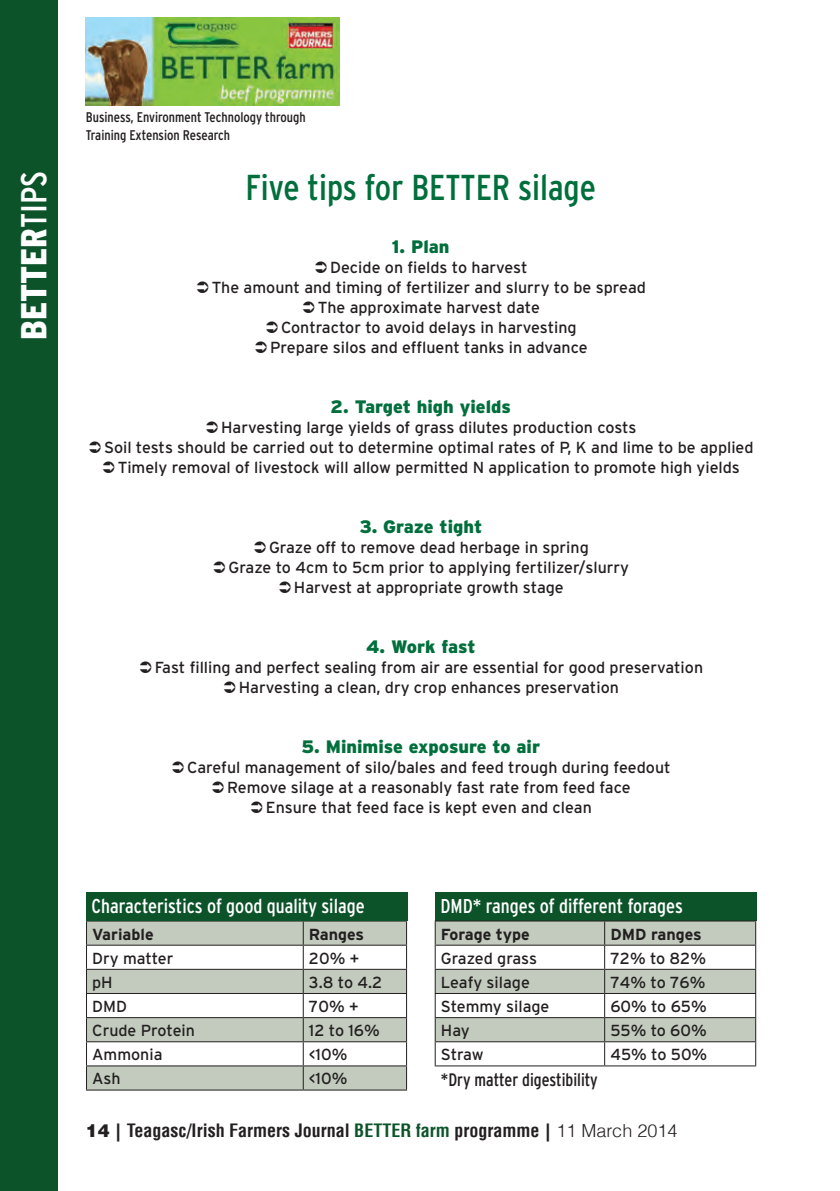
<style>
.page{position:relative;width:840px;height:1191px;background:#fff}
.page>*{position:absolute;margin:0;border:0;box-sizing:border-box;transform-origin:0 0}
.t1{font:condensed 36px "Interstate";color:#006f3c}
.t2{font:900 condensed 36px "Interstate";color:#fff}
.t3{font:condensed 20px "Interstate";color:#fff}
.t4{font:900 18px "Interstate";color:#006f3c}
.t5{font:700 condensed 18px "Helvetica LT";color:#231f20}
.t6{font:condensed 18px "Interstate";color:#231f20}
.t7{font:16px/20px "Interstate";color:#231f20;text-align:center}
.t8{font:700 16px "Interstate";color:#231f20}
.t9{font:condensed 14px/18px "Interstate";color:#231f20}
.s1{font-weight:400}
.s2{font-weight:900;font-stretch:normal}
.s3{color:#0d532a}
.s4{font-weight:300;font-stretch:normal}
</style>
<div class="page">
<img style="left:86px;top:18px;width:253px;height:88px">
<div style="left:0;top:0;width:57px;height:1191px;background:#0d532a"></div>
<svg style="left:87px;top:921px;width:319px;height:168px;fill:#c2cbbe"></svg>
<hr style="left:86px;top:920px;width:217px;height:1px;background:#231f20">
<hr style="left:303px;top:920px;width:104px;height:1px;background:#231f20">
<hr style="left:86px;top:944px;width:217px;height:1px;background:#231f20">
<hr style="left:303px;top:944px;width:104px;height:1px;background:#231f20">
<hr style="left:86px;top:968px;width:217px;height:1px;background:#231f20">
<hr style="left:303px;top:968px;width:104px;height:1px;background:#231f20">
<hr style="left:86px;top:993px;width:217px;height:1px;background:#231f20">
<hr style="left:303px;top:993px;width:104px;height:1px;background:#231f20">
<hr style="left:86px;top:1017px;width:217px;height:1px;background:#231f20">
<hr style="left:303px;top:1017px;width:104px;height:1px;background:#231f20">
<hr style="left:86px;top:1041px;width:217px;height:1px;background:#231f20">
<hr style="left:303px;top:1041px;width:104px;height:1px;background:#231f20">
<hr style="left:86px;top:1065px;width:217px;height:1px;background:#231f20">
<svg style="left:86px;top:921px;width:1px;height:168px"></svg>
<hr style="left:303px;top:1065px;width:104px;height:1px;background:#231f20">
<svg style="left:302px;top:921px;width:1px;height:168px"></svg>
<svg style="left:406px;top:921px;width:1px;height:168px"></svg>
<hr style="left:86px;top:1089px;width:217px;height:1px;background:#231f20">
<hr style="left:303px;top:1089px;width:104px;height:1px;background:#231f20">
<div style="left:86px;top:891px;width:321px;height:29px;background:#0d532a"></div>
<div style="left:434px;top:891px;width:321px;height:29px;background:#0d532a"></div>
<hr style="left:434px;top:920px;width:170px;height:1px;background:#231f20">
<hr style="left:604px;top:920px;width:151px;height:1px;background:#231f20">
<svg style="left:434px;top:921px;width:321px;height:144px"></svg>
<hr style="left:434px;top:1065px;width:170px;height:1px;background:#231f20">
<hr style="left:604px;top:1065px;width:151px;height:1px;background:#231f20">
<p class="t2" style="left:14px;top:340px;width:171px;rotate:-90deg">BETTER<span class="s1">TIPS</span></p>
<p class="t9" style="left:86px;top:108px;width:221px">Business, Environment Technology through<br>Training Extension Research</p>
<p class="t1" style="left:245px;top:167px;width:352px">Five tips for BETTER silage</p>
<p class="t4" style="left:392px;top:236px;width:59px">1. Plan</p>
<p class="t7" style="left:212px;top:257px;width:435px">Decide on fields to harvest<br>The amount and timing of fertilizer and slurry to be spread The approximate harvest date<br>Contractor to avoid delays in harvesting<br>Prepare silos and effluent tanks in advance</p>
<p class="t4" style="left:330px;top:396px;width:182px">2. Target high yields</p>
<p class="t7" style="left:104px;top:417px;width:650px">Harvesting large yields of grass dilutes production costs<br>Soil tests should be carried out to determine optimal rates of P, K and lime to be applied<br>Timely removal of livestock will allow permitted N application to promote high yields</p>
<p class="t4" style="left:359px;top:516px;width:124px">3. Graze tight</p>
<p class="t7" style="left:228px;top:537px;width:402px">Graze off to remove dead herbage in spring<br>Graze to 4cm to 5cm prior to applying fertilizer/slurry<br>Harvest at appropriate growth stage</p>
<p class="t4" style="left:366px;top:636px;width:111px">4. Work fast</p>
<p class="t7" style="left:154px;top:657px;width:549px">Fast filling and perfect sealing from air are essential for good preservation<br>Harvesting a clean, dry crop enhances preservation</p>
<p class="t4" style="left:301px;top:736px;width:240px">5. Minimise exposure to air</p>
<p class="t7" style="left:187px;top:757px;width:484px">Careful management of silo/bales and feed trough during feedout<br>Remove silage at a reasonably fast rate from feed face<br>Ensure that feed face is kept even and clean</p>
<p class="t3" style="left:92px;top:895px;width:274px">Characteristics of good quality silage</p>
<p class="t3" style="left:440px;top:895px;width:244px">DMD* ranges of different forages</p>
<p class="t8" style="left:440px;top:925px;width:90px">Forage type</p>
<p class="t8" style="left:610px;top:925px;width:93px">DMD ranges</p>
<p class="t7" style="left:440px;top:948px;width:98px">Grazed grass</p>
<p class="t7" style="left:610px;top:948px;width:97px">72% to 82%</p>
<p class="t7" style="left:440px;top:972px;width:90px">Leafy silage</p>
<p class="t7" style="left:610px;top:972px;width:97px">74% to 76%</p>
<p class="t7" style="left:440px;top:996px;width:110px">Stemmy silage</p>
<p class="t7" style="left:610px;top:996px;width:98px">60% to 65%</p>
<p class="t7" style="left:440px;top:1020px;width:30px">Hay</p>
<p class="t7" style="left:610px;top:1020px;width:98px">55% to 60%</p>
<p class="t7" style="left:440px;top:1044px;width:44px">Straw</p>
<p class="t7" style="left:610px;top:1044px;width:98px">45% to 50%</p>
<p class="t6" style="left:440px;top:1069px;width:158px">*Dry matter digestibility</p>
<p class="t8" style="left:92px;top:925px;width:63px">Variable</p>
<p class="t8" style="left:309px;top:925px;width:57px">Ranges</p>
<p class="t7" style="left:92px;top:948px;width:83px">Dry matter</p>
<p class="t7" style="left:309px;top:948px;width:52px">20% +</p>
<p class="t7" style="left:92px;top:972px;width:22px">pH</p>
<p class="t7" style="left:309px;top:972px;width:75px">3.8 to 4.2</p>
<p class="t7" style="left:92px;top:996px;width:36px">DMD</p>
<p class="t7" style="left:309px;top:996px;width:51px">70% +</p>
<p class="t7" style="left:92px;top:1020px;width:104px">Crude Protein</p>
<p class="t7" style="left:309px;top:1020px;width:72px">12 to 16%</p>
<p class="t7" style="left:92px;top:1044px;width:72px">Ammonia</p>
<p class="t7" style="left:309px;top:1044px;width:40px">&lt;10%</p>
<p class="t7" style="left:92px;top:1068px;width:30px">Ash</p>
<p class="t7" style="left:309px;top:1068px;width:40px">&lt;10%</p>
<p class="t5" style="left:86px;top:1119px;width:592px"><span class="s2">14 |</span> Teagasc/Irish Farmers Journal <span class="s3">BETTER farm</span> programme <span class="s2">|</span> <span class="s4">11 March 2014</span></p>
</div>
